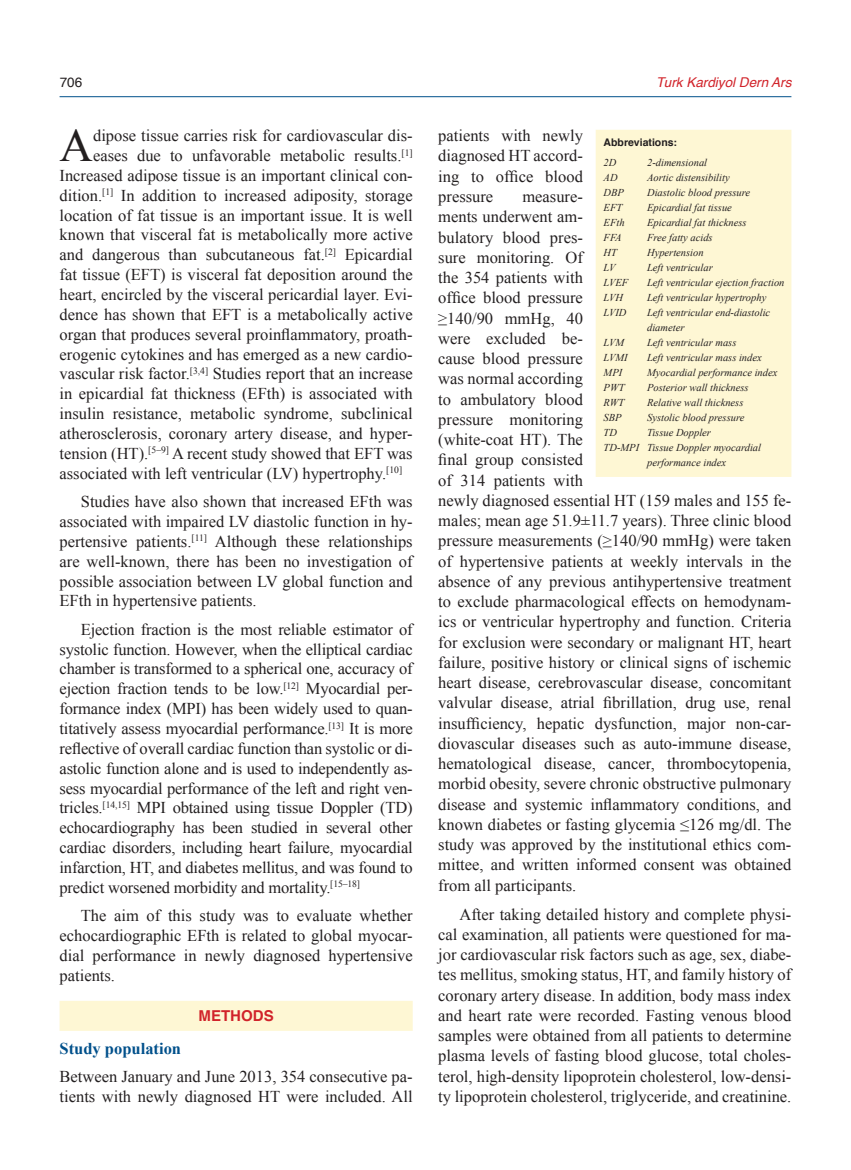
<style>
.page{position:relative;width:851px;height:1170px;background:#fff}
.page>*{position:absolute;margin:0;border:0;box-sizing:border-box;transform-origin:0 0}
.t1{font:46.35px "Times New Roman";color:#231f20}
.t2{font:16.5px/20.2px "Times New Roman";color:#231f20;text-align:justify}
.t3{font:700 16.5px "Times New Roman";color:#01508b}
.t4{font:700 15px "Helvetica";color:#d1232a}
.t5{font:italic 13.5px "Helvetica";color:#d1232a}
.t6{font:13.5px "Helvetica";color:#231f20}
.t7{font:italic 10.5px/15px "Times New Roman";color:#231f20}
.t8{font:700 10.5px "Helvetica";color:#231f20}
</style>
<div class="page">
<div style="left:60px;top:1000px;width:352px;height:30px;background:#fef7d4"></div>
<hr style="left:60px;top:96px;width:731px;height:1px;background:#01508b">
<div style="left:596px;top:130px;width:194px;height:346px;background:#fef7d4"></div>
<div style="left:595px;top:130px;width:196px;height:347px;border:2px solid #fef7d4"></div>
<p class="t6" style="left:60px;top:73px;width:24px">706</p>
<p class="t5" style="left:656px;top:71px;width:137px">Turk Kardiyol Dern Ars</p>
<h1 class="t1" style="left:60px;top:114px;width:35px">A</h1>
<p class="t2" style="left:93px;top:125px;width:321px">dipose tissue carries risk for cardiovascular dis-</p>
<p class="t2" style="left:93px;top:145px;width:321px">eases due to unfavorable metabolic results.<sup>[1]</sup></p>
<p class="t2" style="left:60px;top:165px;width:354px">Increased adipose tissue is an important clinical con-</p>
<p class="t2" style="left:60px;top:185px;width:354px">dition.<sup>[1]</sup> In addition to increased adiposity, storage</p>
<p class="t2" style="left:60px;top:205px;width:354px">location of fat tissue is an important issue. It is well</p>
<p class="t2" style="left:60px;top:224px;width:354px">known that visceral fat is metabolically more active</p>
<p class="t2" style="left:60px;top:244px;width:354px">and dangerous than subcutaneous fat.<sup>[2]</sup> Epicardial</p>
<p class="t2" style="left:60px;top:264px;width:354px">fat tissue (EFT) is visceral fat deposition around the</p>
<p class="t2" style="left:60px;top:284px;width:354px">heart, encircled by the visceral pericardial layer. Evi-</p>
<p class="t2" style="left:60px;top:304px;width:354px">dence has shown that EFT is a metabolically active</p>
<p class="t2" style="left:60px;top:324px;width:354px">organ that produces several proinflammatory, proath-</p>
<p class="t2" style="left:60px;top:344px;width:354px">erogenic cytokines and has emerged as a new cardio-</p>
<p class="t2" style="left:60px;top:363px;width:354px">vascular risk factor.<sup>[3,4]</sup> Studies report that an increase</p>
<p class="t2" style="left:60px;top:383px;width:354px">in epicardial fat thickness (EFth) is associated with</p>
<p class="t2" style="left:60px;top:403px;width:354px">insulin resistance, metabolic syndrome, subclinical</p>
<p class="t2" style="left:60px;top:423px;width:354px">atherosclerosis, coronary artery disease, and hyper-</p>
<p class="t2" style="left:60px;top:443px;width:354px">tension (HT).<sup>[5–9]</sup> A recent study showed that EFT was</p>
<p class="t2" style="left:60px;top:463px;width:344px">associated with left ventricular (LV) hypertrophy.<sup>[10]</sup></p>
<p class="t2" style="left:60px;top:491px;width:354px;line-height:19.8px;text-indent:21px">Studies have also shown that increased EFth was associated with impaired LV diastolic function in hy&shy;pertensive patients.<sup>[11]</sup> Although these relationships are well-known, there has been no investigation of possible association between LV global function and EFth in hypertensive patients.</p>
<p class="t2" style="left:60px;top:619px;width:354px;line-height:19.8px;text-indent:21px">Ejection fraction is the most reliable estimator of systolic function. However, when the elliptical cardiac chamber is transformed to a spherical one, accuracy of ejection fraction tends to be low.<sup>[12]</sup> Myocardial per&shy;formance index (MPI) has been widely used to quan&shy;titatively assess myocardial performance.<sup>[13]</sup> It is more reflective of overall cardiac function than systolic or di&shy;astolic function alone and is used to independently as&shy;sess myocardial performance of the left and right ven&shy;tricles.<sup>[14,15]</sup> MPI obtained using tissue Doppler (TD) echocardiography has been studied in several other cardiac disorders, including heart failure, myocardial infarction, HT, and diabetes mellitus, and was found to predict worsened morbidity and mortality.<sup>[15–18]</sup></p>
<p class="t2" style="left:60px;top:905px;width:354px;line-height:19.8px;text-indent:21px">The aim of this study was to evaluate whether echocardiographic EFth is related to global myocar&shy;dial performance in newly diagnosed hypertensive patients.</p>
<p class="t4" style="left:198px;top:1005px;width:76px">METHODS</p>
<p class="t3" style="left:60px;top:1036px;width:123px">Study population</p>
<p class="t2" style="left:60px;top:1066px;width:354px;line-height:19.8px">Between January and June 2013, 354 consecutive pa&shy;tients with newly diagnosed HT were included. All</p>
<p class="t2" style="left:438px;top:125px;width:146px">patients with newly diagnosed HT accord&shy;ing to office blood pressure</p>
<p class="t8" style="left:603px;top:135px;width:75px">Abbreviations:</p>
<p class="t7" style="left:603px;top:154px;width:14px">2D</p>
<p class="t7" style="left:647px;top:154px;width:62px">2-dimensional</p>
<p class="t7" style="left:603px;top:170px;width:15px">AD</p>
<p class="t7" style="left:647px;top:170px;width:84px">Aortic distensibility</p>
<p class="t7" style="left:603px;top:185px;width:22px">DBP</p>
<p class="t7" style="left:647px;top:185px;width:105px">Diastolic blood pressure</p>
<p class="t7" style="left:603px;top:200px;width:20px">EFT</p>
<p class="t7" style="left:647px;top:200px;width:86px">Epicardial fat tissue</p>
<p class="t7" style="left:603px;top:215px;width:22px">EFth</p>
<p class="t7" style="left:647px;top:215px;width:101px">Epicardial fat thickness</p>
<p class="t7" style="left:603px;top:230px;width:19px">FFA</p>
<p class="t7" style="left:647px;top:230px;width:67px">Free fatty acids</p>
<p class="t7" style="left:603px;top:245px;width:15px">HT</p>
<p class="t7" style="left:647px;top:245px;width:58px">Hypertension</p>
<p class="t7" style="left:603px;top:260px;width:13px">LV</p>
<p class="t7" style="left:647px;top:260px;width:67px">Left ventricular</p>
<p class="t7" style="left:603px;top:275px;width:26px">LVEF</p>
<p class="t7" style="left:647px;top:275px;width:139px">Left ventricular ejection fraction</p>
<p class="t7" style="left:603px;top:290px;width:21px">LVH</p>
<p class="t7" style="left:647px;top:290px;width:121px">Left ventricular hypertrophy</p>
<p class="t7" style="left:603px;top:305px;width:24px">LVID</p>
<p class="t7" style="left:647px;top:305px;width:125px">Left ventricular end-diastolic diameter</p>
<p class="t7" style="left:603px;top:335px;width:22px">LVM</p>
<p class="t7" style="left:647px;top:335px;width:91px">Left ventricular mass</p>
<p class="t7" style="left:603px;top:350px;width:26px">LVMI</p>
<p class="t7" style="left:647px;top:350px;width:116px">Left ventricular mass index</p>
<p class="t7" style="left:603px;top:365px;width:20px">MPI</p>
<p class="t7" style="left:647px;top:365px;width:132px">Myocardial performance index</p>
<p class="t7" style="left:603px;top:380px;width:23px">PWT</p>
<p class="t7" style="left:647px;top:380px;width:103px">Posterior wall thickness</p>
<p class="t7" style="left:603px;top:395px;width:22px">RWT</p>
<p class="t7" style="left:647px;top:395px;width:98px">Relative wall thickness</p>
<p class="t7" style="left:603px;top:410px;width:20px">SBP</p>
<p class="t7" style="left:647px;top:410px;width:99px">Systolic blood pressure</p>
<p class="t7" style="left:603px;top:425px;width:15px">TD</p>
<p class="t7" style="left:647px;top:425px;width:65px">Tissue Doppler</p>
<p class="t7" style="left:603px;top:440px;width:159px">TD-MPI Tissue Doppler myocardial</p>
<p class="t7" style="left:647px;top:455px;width:81px">performance index</p>
<p class="t2" style="left:438px;top:186px;width:354px;text-align:left;text-indent:84px">measure-<br>ments underwent am-<br>bulatory blood pres-<br>sure monitoring. Of<br>the 354 patients with<br>office blood pressure<br>≥140/90 mmHg, 40<br>were excluded be-<br>cause blood pressure<br>was normal according<br>to ambulatory blood<br>pressure monitoring<br>(white-coat HT). The<br>final group consisted<br>of 314 patients with<br>newly diagnosed essential HT (159 males and 155 fe&shy;males; mean age 51.9±11.7 years). Three clinic blood pressure measurements (≥140/90 mmHg) were taken of hypertensive patients at weekly intervals in the absence of any previous antihypertensive treatment to exclude pharmacological effects on hemodynam&shy;ics or ventricular hypertrophy and function. Criteria for exclusion were secondary or malignant HT, heart failure, positive history or clinical signs of ischemic heart disease, cerebrovascular disease, concomitant valvular disease, atrial fibrillation, drug use, renal insufficiency, hepatic dysfunction, major non-car&shy;diovascular diseases such as auto-immune disease, hematological disease, cancer, thrombocytopenia, morbid obesity, severe chronic obstructive pulmonary disease and systemic inflammatory conditions, and known diabetes or fasting glycemia ≤126 mg/dl. The study was approved by the institutional ethics com&shy;mittee, and written informed consent was obtained from all participants.</p>
<p class="t2" style="left:438px;top:903px;width:354px;text-indent:21px">After taking detailed history and complete physi&shy;cal examination, all patients were questioned for ma&shy;jor cardiovascular risk factors such as age, sex, diabe&shy;tes mellitus, smoking status, HT, and family history of coronary artery disease. In addition, body mass index and heart rate were recorded. Fasting venous blood samples were obtained from all patients to determine plasma levels of fasting blood glucose, total choles&shy;terol, high-density lipoprotein cholesterol, low-densi&shy;ty lipoprotein cholesterol, triglyceride, and creatinine.</p>
</div>
